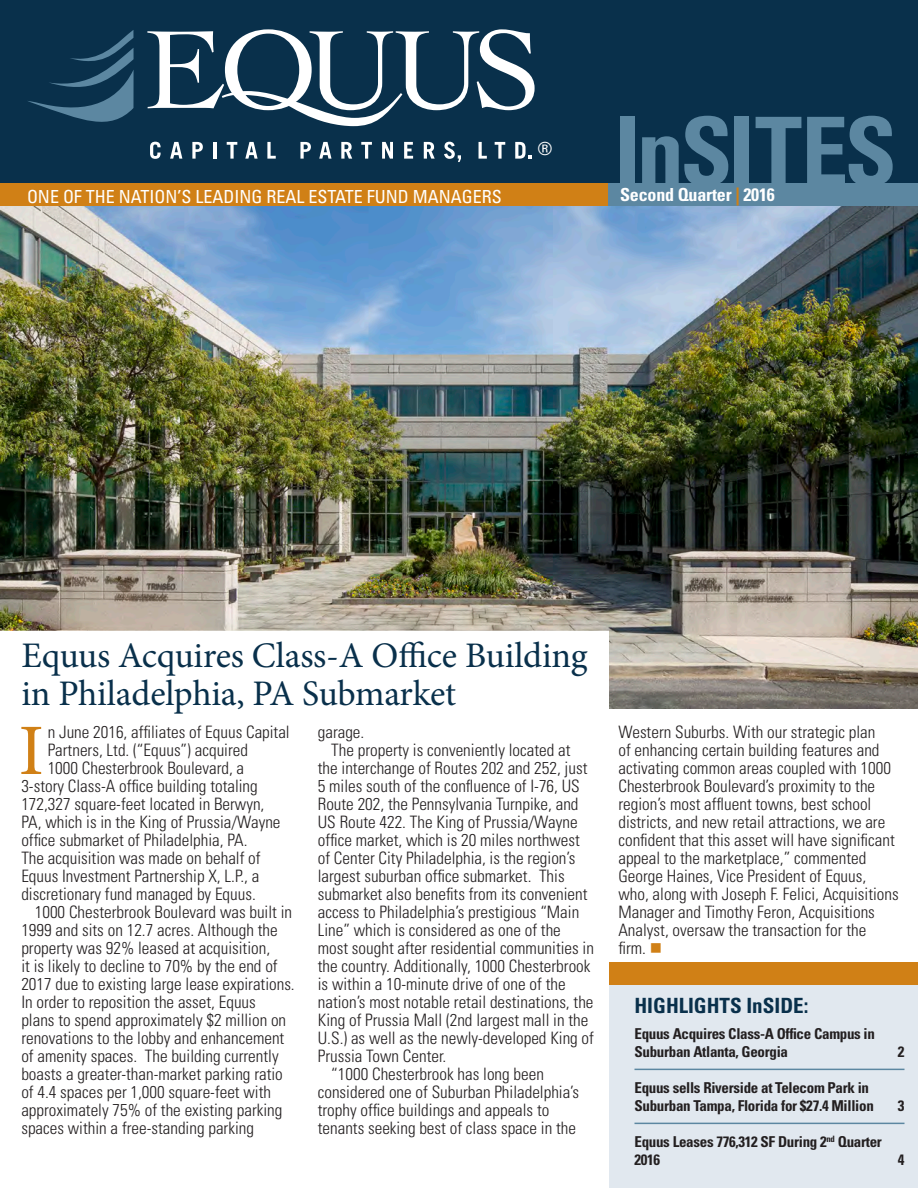
<style>
.page{position:relative;width:918px;height:1188px;background:#fff}
.page>*{position:absolute;margin:0;border:0;box-sizing:border-box;transform-origin:0 0}
.t1{font:700 condensed 94.2px "Univers LT Std";letter-spacing:-.04em;color:#5c87a1}
.Body_Drop{font:72.45px "Minion Pro";color:#d08016}
.t2{font:36px/37.5px "Minion Pro";letter-spacing:-.005em;color:#09304b}
.t3{font:700 condensed 21px "Univers LT Std";color:#09304b}
.t4{font:condensed 18px "Univers LT Std";color:#fff}
.t5{font:700 condensed 18px "Univers LT Std";letter-spacing:-.01em;color:#fff}
.Body{font:300 condensed 17.1px/18px "Univers LT Std";color:#231f20}
.Body_Drop-2{font:300 condensed 17.1px "Univers LT Std";color:#231f20}
.t6{font:700 condensed 15px/18px "Univers LT Std";letter-spacing:-.02em;color:#231f20}
.s1{color:#d08016}
</style>
<div class="page">
<div style="left:0;top:0;width:918px;height:194px;background:#09304b"></div>
<svg style="left:147px;top:29px;width:388px;height:97px"></svg>
<svg style="left:150px;top:142px;width:11px;height:17px"></svg>
<svg style="left:170px;top:142px;width:12px;height:17px"></svg>
<svg style="left:192px;top:142px;width:11px;height:17px"></svg>
<hr style="left:213px;top:142px;width:4px;height:17px;background:#fff">
<svg style="left:227px;top:142px;width:10px;height:17px"></svg>
<svg style="left:245px;top:142px;width:13px;height:17px"></svg>
<svg style="left:267px;top:142px;width:9px;height:17px"></svg>
<svg style="left:300px;top:142px;width:11px;height:17px"></svg>
<svg style="left:319px;top:142px;width:13px;height:17px"></svg>
<svg style="left:341px;top:142px;width:11px;height:17px"></svg>
<svg style="left:361px;top:142px;width:11px;height:17px"></svg>
<svg style="left:382px;top:142px;width:11px;height:17px"></svg>
<svg style="left:404px;top:142px;width:9px;height:17px"></svg>
<svg style="left:424px;top:142px;width:11px;height:17px"></svg>
<svg style="left:444px;top:142px;width:17px;height:20px"></svg>
<svg style="left:479px;top:142px;width:8px;height:17px"></svg>
<svg style="left:495px;top:142px;width:10px;height:17px"></svg>
<svg style="left:515px;top:142px;width:17px;height:17px"></svg>
<svg style="left:28px;top:30px;width:106px;height:92px"></svg>
<div style="left:0;top:183px;width:614px;height:24px;background:#d08016"></div>
<div style="left:608px;top:183px;width:310px;height:24px;background:#5c87a1"></div>
<div style="left:609px;top:963px;width:309px;height:225px;background:#e1e8ef"></div>
<div style="left:609px;top:963px;width:309px;height:22px;background:#d08016"></div>
<hr style="left:634px;top:1069px;width:270px;height:1px;background:#5c87a1">
<hr style="left:634px;top:1123px;width:270px;height:1px;background:#5c87a1">
<img style="left:0;top:207px;width:918px;height:501px">
<svg style="left:0;top:631px;width:609px;height:77px"></svg>
<p class="t4" style="left:27px;top:185px;width:476px">ONE OF THE NATION’S LEADING REAL ESTATE FUND MANAGERS</p>
<p class="t4" style="left:538px;top:137px;width:16px">®</p>
<p class="t1" style="left:614px;top:94px;width:284px">InSITES</p>
<p class="t5" style="left:620px;top:184px;width:156px">Second Quarter <span class="s1">|</span> 2016</p>
<p class="t2" style="left:21px;top:637px;width:568px">Equus Acquires Class-A Office Building in Philadelphia, PA Submarket</p>
<p class="Body_Drop" style="left:19px;top:702px;width:27px">I</p>
<p class="Body_Drop-2" style="left:48px;top:722px;width:244px">n June 2016, affiliates of Equus Capital</p>
<p class="Body_Drop-2" style="left:48px;top:740px;width:202px">Partners, Ltd. (“Equus”) acquired</p>
<p class="Body_Drop-2" style="left:48px;top:758px;width:198px">1000 Chesterbrook Boulevard, a</p>
<p class="Body_Drop-2" style="left:21px;top:776px;width:238px">3-story Class-A office building totaling</p>
<p class="Body_Drop-2" style="left:21px;top:794px;width:245px">172,327 square-feet located in Berwyn,</p>
<p class="Body_Drop-2" style="left:21px;top:812px;width:261px">PA, which is in the King of Prussia/Wayne</p>
<p class="Body_Drop-2" style="left:21px;top:830px;width:228px">office submarket of Philadelphia, PA.</p>
<p class="Body_Drop-2" style="left:21px;top:848px;width:241px">The acquisition was made on behalf of</p>
<p class="Body_Drop-2" style="left:21px;top:866px;width:239px">Equus Investment Partnership X, L.P., a</p>
<p class="Body_Drop-2" style="left:21px;top:884px;width:236px">discretionary fund managed by Equus.</p>
<p class="Body" style="left:21px;top:903px;width:275px;text-indent:13px">1000 Chesterbrook Boulevard was built in 1999 and sits on 12.7 acres. Although the property was 92% leased at acquisition,<br>it is likely to decline to 70% by the end of 2017 due to existing large lease expirations.<br>In order to reposition the asset, Equus<br>plans to spend approximately $2 million on renovations to the lobby and enhancement of amenity spaces. The building currently boasts a greater-than-market parking ratio of 4.4 spaces per 1,000 square-feet with approximately 75% of the existing parking spaces within a free-standing parking</p>
<p class="Body" style="left:318px;top:723px;width:48px">garage.</p>
<p class="Body" style="left:318px;top:741px;width:278px;text-indent:13px">The property is conveniently located at the interchange of Routes 202 and 252, just 5 miles south of the confluence of I-76, US Route 202, the Pennsylvania Turnpike, and US Route 422. The King of Prussia/Wayne office market, which is 20 miles northwest of Center City Philadelphia, is the region’s largest suburban office submarket. This submarket also benefits from its convenient access to Philadelphia’s prestigious “Main Line” which is considered as one of the most sought after residential communities in the country. Additionally, 1000 Chesterbrook is within a 10-minute drive of one of the nation’s most notable retail destinations, the King of Prussia Mall (2nd largest mall in the U.S.) as well as the newly-developed King of Prussia Town Center.</p>
<p class="Body" style="left:318px;top:1065px;width:263px;text-indent:14px">“1000 Chesterbrook has long been considered one of Suburban Philadelphia’s trophy office buildings and appeals to tenants seeking best of class space in the</p>
<p class="Body" style="left:618px;top:723px;width:282px">Western Suburbs. With our strategic plan<br>of enhancing certain building features and activating common areas coupled with 1000<br>Chesterbrook Boulevard’s proximity to the region’s most affluent towns, best school districts, and new retail attractions, we are confident that this asset will have significant appeal to the marketplace,” commented George Haines, Vice President of Equus, who, along with Joseph F. Felici, Acquisitions Manager and Timothy Feron, Acquisitions Analyst, oversaw the transaction for the<br>firm. <span class="s1">■</span></p>
<p class="t3" style="left:634px;top:993px;width:175px">HIGHLIGHTS InSIDE:</p>
<p class="t6" style="left:634px;top:1024px;width:242px">Equus Acquires Class-A Office Campus in<br>Suburban Atlanta, Georgia</p>
<p class="t6" style="left:634px;top:1078px;width:241px">Equus sells Riverside at Telecom Park in<br>Suburban Tampa, Florida for $27.4 Million</p>
<p class="t6" style="left:634px;top:1132px;width:249px">Equus Leases 776,312 SF During 2<sup>nd</sup> Quarter<br>2016</p>
<p class="t6" style="left:898px;top:1042px;width:8px">2</p>
<p class="t6" style="left:898px;top:1096px;width:8px">3</p>
<p class="t6" style="left:898px;top:1150px;width:8px">4</p>
</div>
